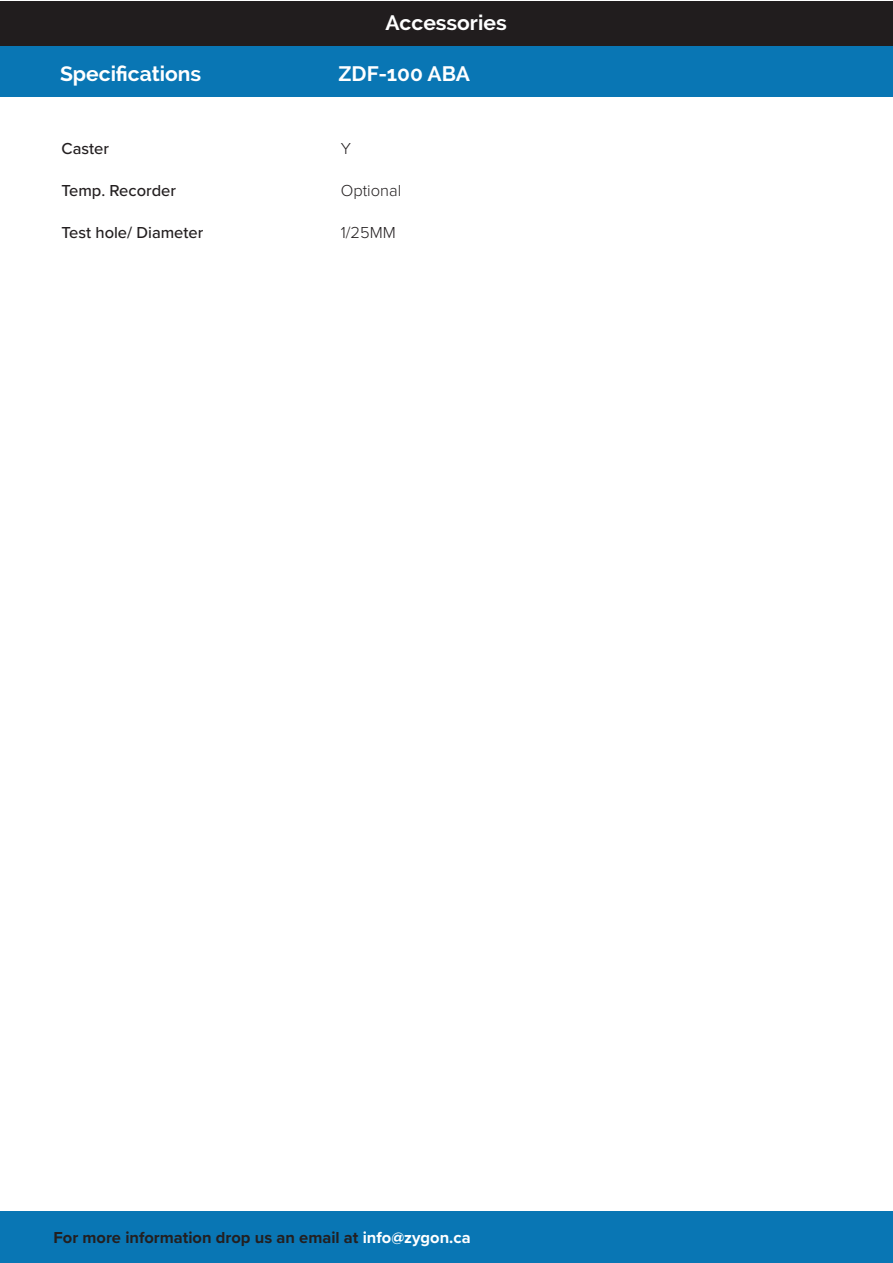
<style>
.page{position:relative;width:893px;height:1263px;background:#fff}
.page>*{position:absolute;margin:0;border:0;box-sizing:border-box;transform-origin:0 0}
.t1{font:700 21px "Raleway";color:#fff}
.t2{font:700 16.5px "Proxima Nova";color:#231f20}
.t3{font:500 16.5px "Proxima Nova";color:#231f20}
.t4{font:300 16.5px "Proxima Nova";color:#231f20}
.s1{color:#fff}
</style>
<div class="page">
<div style="left:0;top:1px;width:893px;height:45px;background:#211d1e"></div>
<div style="left:0;top:47px;width:893px;height:50px;background:#0976b4"></div>
<div style="left:0;top:1211px;width:892px;height:52px;background:#0976b4"></div>
<p class="t1" style="left:385px;top:11px;width:123px">Accessories</p>
<p class="t1" style="left:60px;top:62px;width:143px">Specifications</p>
<p class="t1" style="left:338px;top:62px;width:133px">ZDF-100 ABA</p>
<p class="t3" style="left:62px;top:137px;width:49px">Caster</p>
<p class="t3" style="left:62px;top:179px;width:116px">Temp. Recorder</p>
<p class="t3" style="left:62px;top:221px;width:143px">Test hole/ Diameter</p>
<p class="t4" style="left:341px;top:137px;width:12px">Y</p>
<p class="t4" style="left:341px;top:179px;width:62px">Optional</p>
<p class="t4" style="left:341px;top:221px;width:56px">1/25MM</p>
<p class="t2" style="left:53px;top:1225px;width:419px">For more information drop us an email at <span class="s1">info@zygon.ca</span></p>
</div>
